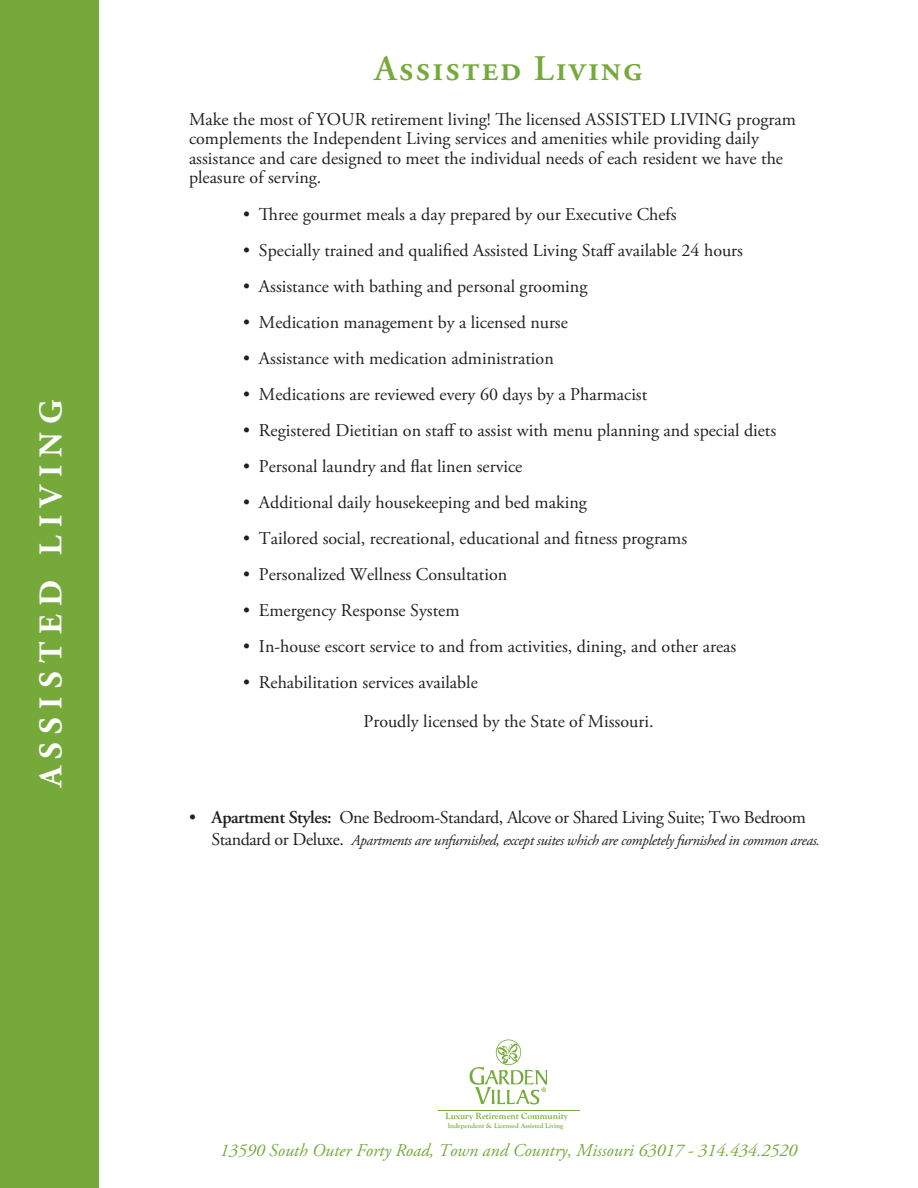
<style>
.page{position:relative;width:918px;height:1188px;background:#fff}
.page>*{position:absolute;margin:0;border:0;box-sizing:border-box;transform-origin:0 0}
.t1{font:600 36px "Adobe Garamond Pro";letter-spacing:.05em;color:#75aa3a}
.t2{font:700 33px "Adobe Garamond Pro";letter-spacing:.25em;color:#fff}
.t3{font:18px/19.5px "Adobe Garamond Pro";color:#231f20}
.t4{font:18px "Adobe Garamond Pro";letter-spacing:-.025em;color:#231f20}
.t5{font:italic 18px "Adobe Garamond Pro";color:#75aa3a}
.t6{font:italic 15px "Adobe Garamond Pro";letter-spacing:-.025em;color:#231f20}
.t7{font:700 9.3px "Goudy Old Style T";color:#75aa3a}
.t8{font:700 7.05px "Goudy Old Style T";color:#75aa3a}
.s1{font-weight:600}
.s2{font-style:normal;font-size:18px}
</style>
<div class="page">
<div style="left:0;top:0;width:99px;height:1188px;background:#75aa3a"></div>
<hr style="left:438px;top:1110px;width:141px;height:1px;background:#75aa3a">
<svg style="left:469px;top:1040px;width:78px;height:65px"></svg>
<p class="t2" style="left:32px;top:787px;width:389px;rotate:-90deg">ASSISTED LIVING</p>
<p class="t1" style="left:374px;top:47px;width:270px">Assisted Living</p>
<p class="t3" style="left:189px;top:110px;width:608px">Make the most of YOUR retirement living! The licensed ASSISTED LIVING program complements the Independent Living services and amenities while providing daily assistance and care designed to meet the individual needs of each resident we have the pleasure of serving.</p>
<p class="t3" style="left:243px;top:205px;width:435px">• Three gourmet meals a day prepared by our Executive Chefs</p>
<p class="t3" style="left:243px;top:241px;width:502px">• Specially trained and qualified Assisted Living Staff available 24 hours</p>
<p class="t3" style="left:243px;top:277px;width:346px">• Assistance with bathing and personal grooming</p>
<p class="t3" style="left:243px;top:313px;width:326px">• Medication management by a licensed nurse</p>
<p class="t3" style="left:243px;top:349px;width:312px">• Assistance with medication administration</p>
<p class="t3" style="left:243px;top:385px;width:406px">• Medications are reviewed every 60 days by a Pharmacist</p>
<p class="t3" style="left:243px;top:421px;width:535px">• Registered Dietitian on staff to assist with menu planning and special diets</p>
<p class="t3" style="left:243px;top:457px;width:281px">• Personal laundry and flat linen service</p>
<p class="t3" style="left:243px;top:493px;width:345px">• Additional daily housekeeping and bed making</p>
<p class="t3" style="left:243px;top:529px;width:446px">• Tailored social, recreational, educational and fitness programs</p>
<p class="t3" style="left:243px;top:565px;width:266px">• Personalized Wellness Consultation</p>
<p class="t3" style="left:243px;top:601px;width:218px">• Emergency Response System</p>
<p class="t3" style="left:243px;top:637px;width:495px">• In-house escort service to and from activities, dining, and other areas</p>
<p class="t3" style="left:243px;top:673px;width:236px">• Rehabilitation services available</p>
<p class="t3" style="left:363px;top:712px;width:292px">Proudly licensed by the State of Missouri.</p>
<p class="t4" style="left:189px;top:807px;width:619px">• <span class="s1">Apartment Styles:</span> One Bedroom-Standard, Alcove or Shared Living Suite; Two Bedroom</p>
<p class="t6" style="left:212px;top:831px;width:610px"><span class="s2">Standard or Deluxe.</span> Apartments are unfurnished, except suites which are completely furnished in common areas.</p>
<p class="t7" style="left:445px;top:1111px;width:124px">Luxury Retirement Community</p>
<p class="t8" style="left:448px;top:1121px;width:117px">Independent &amp; Licensed Assisted Living</p>
<p class="t5" style="left:220px;top:1140px;width:579px">13590 South Outer Forty Road, Town and Country, Missouri 63017 - 314.434.2520</p>
</div>
